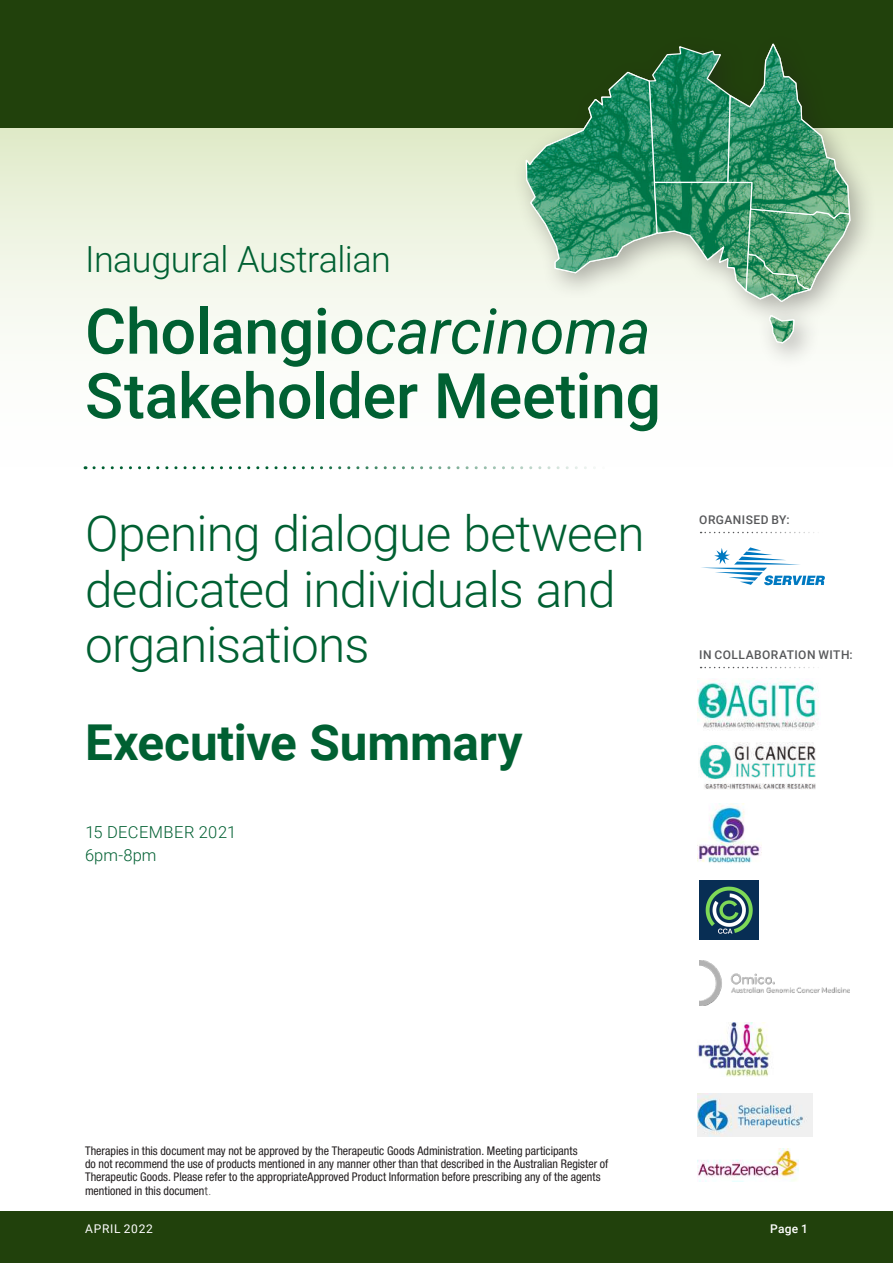
<style>
.page{position:relative;width:893px;height:1263px;background:#fff}
.page>*{position:absolute;margin:0;border:0;box-sizing:border-box;transform-origin:0 0}
.t1{font:500 63px/64.5px "Roboto";letter-spacing:-.01em;color:#006032}
.t2{font:300 49.5px/55.5px "Roboto";letter-spacing:-.015em;color:#006032}
.t3{font:700 49.5px "Roboto";letter-spacing:-.005em;color:#006032}
.t4{font:300 36px "Roboto";letter-spacing:-.015em;color:#006032}
.t5{font:300 16.5px/22.5px "Roboto";letter-spacing:.02em;color:#006032}
.t6{font:condensed 12px/12.8px "Helvetica Neue LT Std";color:#231f20}
.t7{font:500 12px "Roboto";letter-spacing:.035em;color:#57585a}
.t8{font:12px "Roboto";letter-spacing:.06em;color:#fff}
.t9{font:500 12px "Roboto";color:#fff}
.s1{font-weight:400;font-style:italic}
.s2{font-family:"Roboto";font-weight:300;font-stretch:normal}
.s3{font-family:"Roboto";font-weight:300;font-stretch:normal;color:#57585a}
</style>
<div class="page">
<svg style="left:0;top:128px;width:893px;height:342px"></svg>
<div style="left:0;top:0;width:893px;height:128px;background:#21410c"></div>
<div style="left:0;top:1212px;width:893px;height:51px;background:#21410c"></div>
<svg style="left:94px;top:466px;width:565px;height:3px"></svg>
<svg style="left:701px;top:532px;width:113px;height:1px"></svg>
<svg style="left:701px;top:547px;width:124px;height:38px"></svg>
<svg style="left:701px;top:667px;width:113px;height:1px"></svg>
<img style="left:698px;top:678px;width:121px;height:52px">
<img style="left:699px;top:742px;width:117px;height:47px">
<img style="left:698px;top:1148px;width:100px;height:33px">
<img style="left:698px;top:1094px;width:114px;height:42px">
<img style="left:698px;top:1022px;width:72px;height:54px">
<img style="left:699px;top:880px;width:60px;height:60px">
<img style="left:698px;top:803px;width:63px;height:60px">
<img style="left:699px;top:961px;width:151px;height:44px">
<div style="left:511px;top:32px;width:367px;height:338px;background:#231f20;opacity:.35"></div>
<svg style="left:768px;top:314px;width:27px;height:30px"></svg>
<svg style="left:525px;top:42px;width:326px;height:261px"></svg>
<h3 class="t4" style="left:85px;top:234px;width:307px">Inaugural Australian</h3>
<h1 class="t1" style="left:85px;top:297px;width:578px">Cholangio<span class="s1">carcinoma<br></span>Stakeholder Meeting</h1>
<h2 class="t2" style="left:85px;top:504px;width:561px">Opening dialogue between dedicated individuals and organisations</h2>
<h2 class="t3" style="left:85px;top:708px;width:439px">Executive Summary</h2>
<h3 class="t5" style="left:85px;top:820px;width:153px">15 DECEMBER 2021<br>6pm-8pm</h3>
<p class="t7" style="left:699px;top:512px;width:92px">ORGANISED BY:</p>
<p class="t7" style="left:699px;top:647px;width:155px">IN COLLABORATION WITH:</p>
<p class="t6" style="left:85px;top:1144px;width:525px">Therapies in this document may not be approved by the Therapeutic Goods Administration. Meeting participants<br>do not recommend the use of products mentioned in any manner other than that described in the Australian Register of<br>Therapeutic Goods. Please refer to the appropriateApproved Product Information before prescribing any of the agents</p>
<p class="t6" style="left:85px;top:1184px;width:128px">mentioned in this documen<span class="s2">t</span><span class="s3">.</span></p>
<p class="t8" style="left:85px;top:1220px;width:69px">APRIL 2022</p>
<p class="t9" style="left:770px;top:1220px;width:39px">Page 1</p>
</div>
